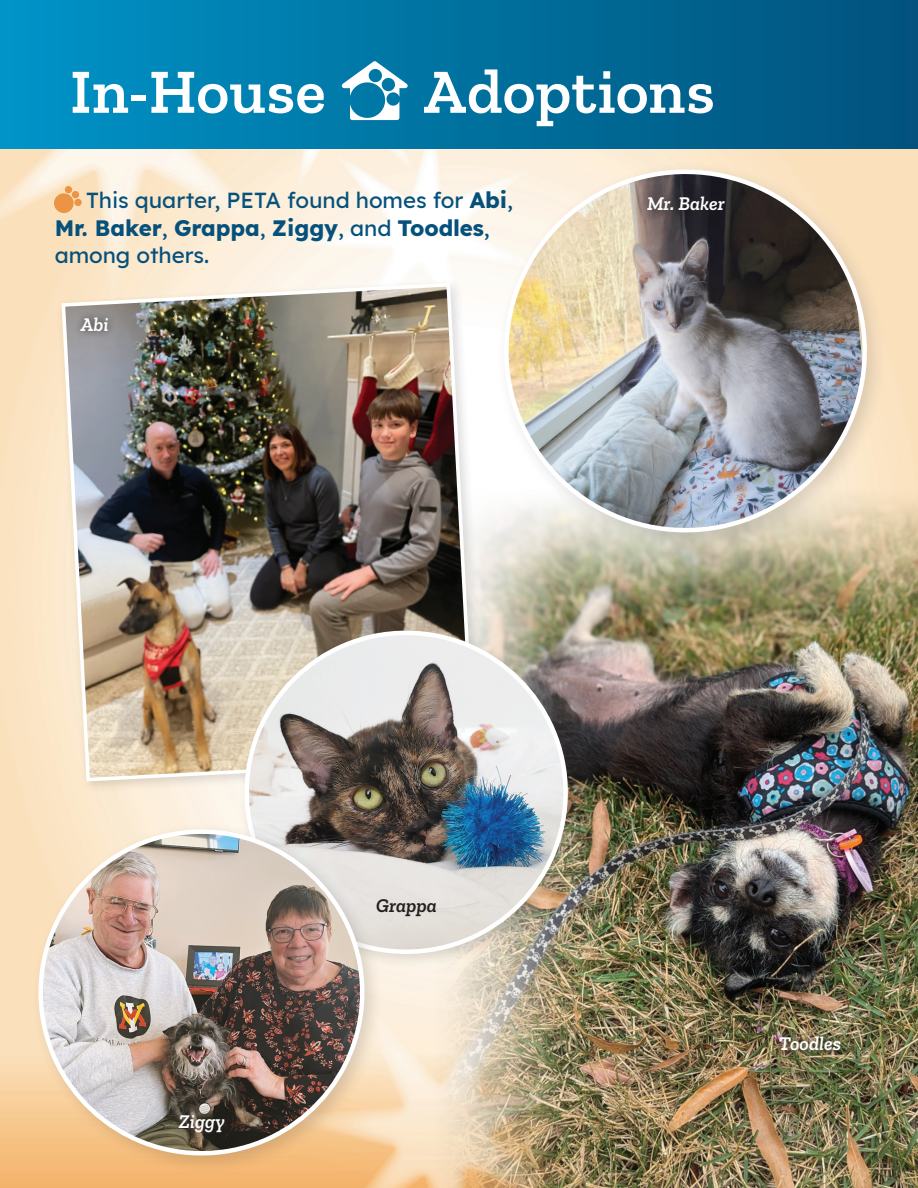
<style>
.page{position:relative;width:918px;height:1188px;background:#fff}
.page>*{position:absolute;margin:0;border:0;box-sizing:border-box;transform-origin:0 0}
.t1{font:600 63px "Zilla Slab";letter-spacing:.005em;color:#fff}
.t2{font:500 22.2px/27.6px "Lexend";letter-spacing:-.005em;color:#06517c}
.t3{font:italic 600 19.5px "Zilla Slab";letter-spacing:.005em;color:#fff}
.t4{font:italic 600 19.5px "Zilla Slab";letter-spacing:.005em;color:#231f20}
.s1{font-weight:700}
</style>
<div class="page">
<img style="left:0;top:148px;width:918px;height:1040px">
<img style="left:432px;top:484px;width:486px;height:704px">
<svg style="left:54px;top:193px;width:20px;height:20px"></svg>
<div style="left:72px;top:191px;width:7px;height:7px;background:#eb9443;border-radius:50%"></div>
<div style="left:74px;top:199px;width:8px;height:7px;background:#eb9443;border-radius:50%"></div>
<div style="left:65px;top:186px;width:7px;height:7px;background:#eb9443;border-radius:50%"></div>
<div style="left:0;top:0;width:918px;height:148px;background:linear-gradient(to right,#0093c7,#01527b)"></div>
<svg style="left:342px;top:61px;width:66px;height:59px"></svg>
<div style="left:495px;top:161px;width:393px;height:393px;background:#231f20;opacity:.15"></div>
<img style="left:503px;top:168px;width:365px;height:367px">
<svg style="left:634px;top:183px;width:104px;height:43px"></svg>
<div style="left:57px;top:278px;width:431px;height:516px;background:#231f20;opacity:.15"></div>
<img style="left:60px;top:281px;width:417px;height:502px">
<div style="left:74px;top:310px;width:42px;height:29px;background:#231f20;opacity:.75"></div>
<div style="left:772px;top:1029px;width:76px;height:29px;background:#231f20;opacity:.75"></div>
<div style="left:238px;top:624px;width:346px;height:346px;background:#231f20;opacity:.15"></div>
<img style="left:247px;top:633px;width:319px;height:319px;border-radius:159px">
<div style="left:31px;top:822px;width:352px;height:352px;background:#231f20;opacity:.15"></div>
<img style="left:38px;top:829px;width:327px;height:329px">
<svg style="left:165px;top:1100px;width:74px;height:47px"></svg>
<p class="t1" style="left:70px;top:56px;width:257px">In-House</p>
<p class="t1" style="left:423px;top:56px;width:293px">Adoptions</p>
<p class="t2" style="left:55px;top:185px;width:460px;text-indent:32px">This quarter, PETA found homes for <span class="s1">Abi</span>,<br><span class="s1">Mr. Baker</span>, <span class="s1">Grappa</span>, <span class="s1">Ziggy</span>, and <span class="s1">Toodles</span>, among others.</p>
<p class="t3" style="left:81px;top:313px;width:29px">Abi</p>
<p class="t3" style="left:647px;top:193px;width:79px">Mr. Baker</p>
<p class="t3" style="left:179px;top:1110px;width:47px">Ziggy</p>
<p class="t4" style="left:376px;top:894px;width:62px">Grappa</p>
<p class="t3" style="left:779px;top:1033px;width:64px">Toodles</p>
</div>
